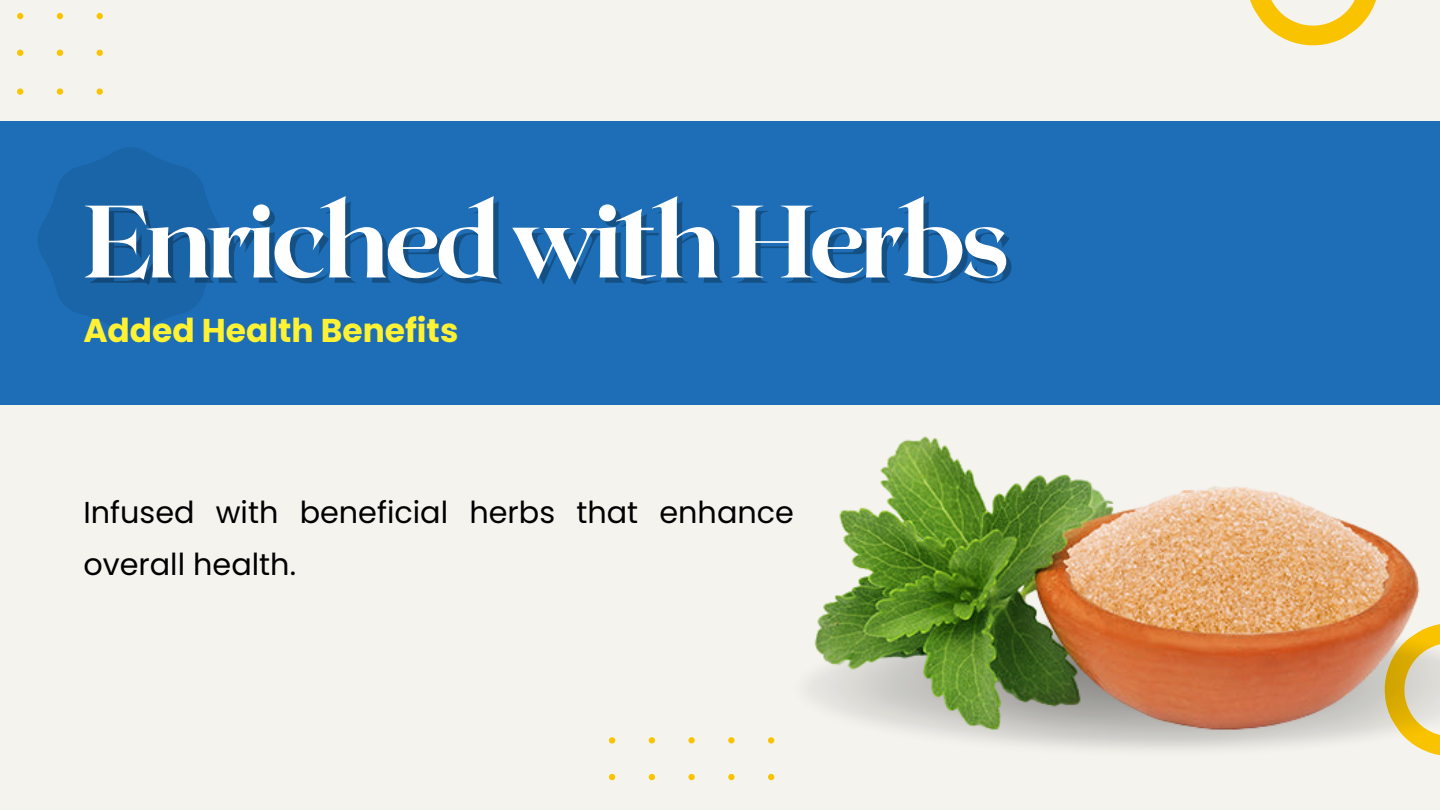
<style>
.page{position:relative;width:1440px;height:810px;background:#f4f3ee}
.page>*{position:absolute;margin:0;border:0;box-sizing:border-box;transform-origin:0 0}
.t1{font:800 102.6px "Roxborough CF";letter-spacing:-.055em;color:#fff}
.t2{font:700 32.9px "Poppins";color:#fff234}
.t3{font:30.3px/51.8px "Poppins";color:#000}
</style>
<div class="page">
<div style="left:0;top:121px;width:1440px;height:284px;background:#1d6eb7"></div>
<svg style="left:609px;top:737px;width:165px;height:44px"></svg>
<svg style="left:17px;top:12px;width:86px;height:83px"></svg>
<svg style="left:38px;top:147px;width:185px;height:186px"></svg>
<svg style="left:1250px;top:0;width:126px;height:46px"></svg>
<img style="left:774px;top:436px;width:666px;height:342px">
<h1 class="t1" style="left:83px;top:175px;width:928px">EnrichedwithHerbs</h1>
<p class="t2" style="left:83px;top:308px;width:376px">Added Health Benefits</p>
<h2 class="t3" style="left:83px;top:487px;width:712px">Infused with beneficial herbs that enhance overall health.</h2>
</div>
